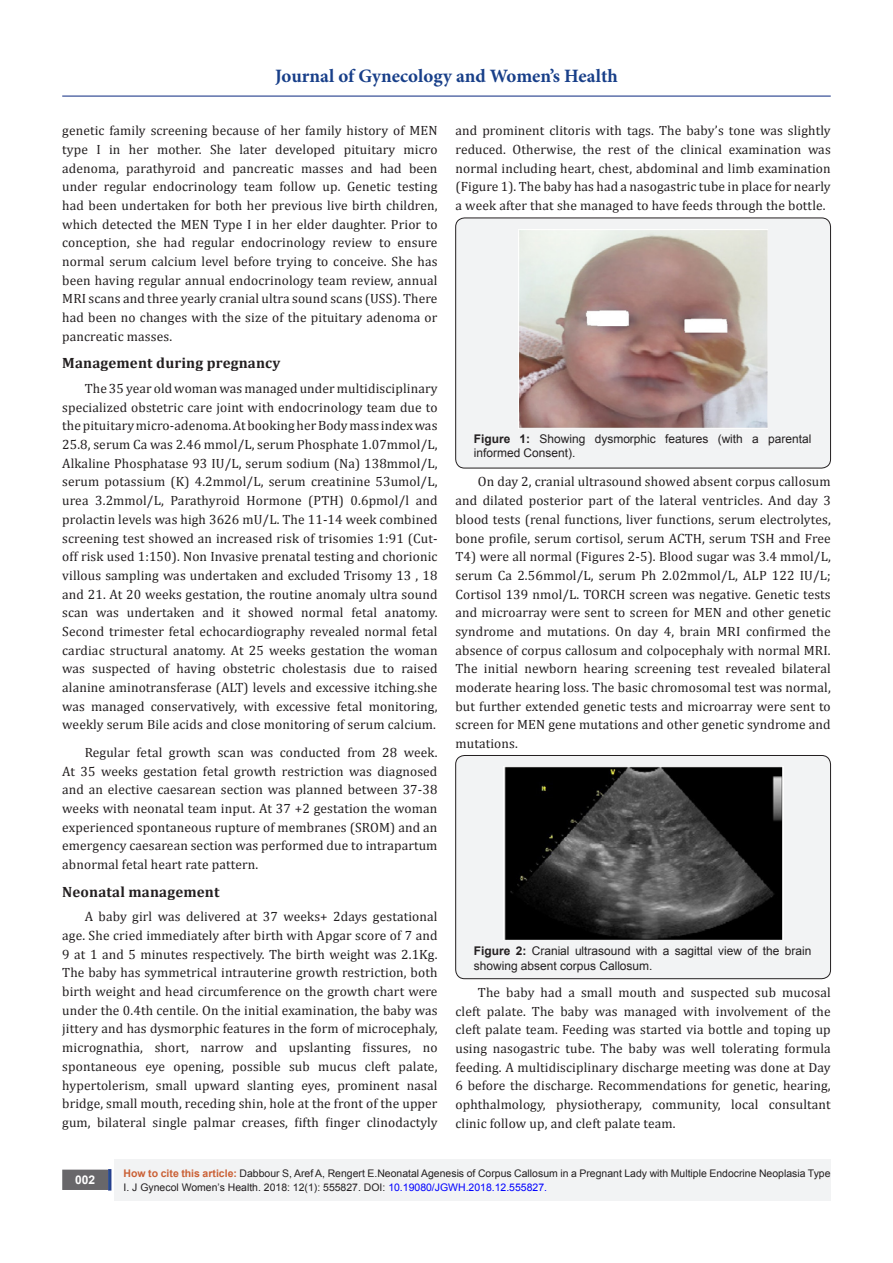
<style>
.page{position:relative;width:893px;height:1263px;background:#fff}
.page>*{position:absolute;margin:0;border:0;box-sizing:border-box;transform-origin:0 0}
.t1{font:700 18.9px "Minion Pro";color:#183f89}
.t2{font:700 15px "Cambria";letter-spacing:.01em;color:#231f20}
.t3{font:13.5px/18.8px "Cambria";letter-spacing:.01em;color:#231f20;text-align:justify}
.t4{font:12px/14.4px "Arial";color:#231f20}
.t5{font:700 12px "Arial";color:#fff}
.t6{font:10.5px/13.5px "Arial";color:#231f20}
.s1{font-weight:700}
.s2{font-weight:700;color:#ca6035}
.s3{color:#00f}
</style>
<div class="page">
<div style="left:115px;top:1160px;width:716px;height:41px;background:#f2f3f4"></div>
<div style="left:63px;top:1170px;width:44px;height:19px;background:#68676a"></div>
<div style="left:62px;top:1169px;width:46px;height:21px;border:2px solid #68676a"></div>
<div style="left:108px;top:1169px;width:3px;height:21px;background:#1c6d90;border:2px solid #253f8e"></div>
<hr style="left:62px;top:96px;width:769px;height:1px;background:#253f8e">
<div style="left:456px;top:218px;width:374px;height:250px;background:#f2f3f4;border-radius:9px"></div>
<div style="left:455px;top:218px;width:376px;height:250px;border:1px solid #231f20;border-radius:9px"></div>
<img style="left:518px;top:229px;width:250px;height:200px">
<div style="left:456px;top:755px;width:374px;height:224px;background:#f2f3f4;border-radius:9px"></div>
<div style="left:455px;top:755px;width:376px;height:224px;border:1px solid #231f20;border-radius:9px"></div>
<img style="left:504px;top:767px;width:279px;height:173px">
<h1 class="t1" style="left:275px;top:63px;width:344px">Journal of Gynecology and Women’s Health</h1>
<p class="t3" style="left:62px;top:121px;width:377px">genetic family screening because of her family history of MEN type I in her mother. She later developed pituitary micro adenoma, parathyroid and pancreatic masses and had been under regular endocrinology team follow up. Genetic testing had been undertaken for both her previous live birth children, which detected the MEN Type I in her elder daughter. Prior to conception, she had regular endocrinology review to ensure normal serum calcium level before trying to conceive. She has been having regular annual endocrinology team review, annual MRI scans and three yearly cranial ultra sound scans (USS). There had been no changes with the size of the pituitary adenoma or pancreatic masses.</p>
<p class="t2" style="left:62px;top:353px;width:220px">Management during pregnancy</p>
<p class="t3" style="left:62px;top:379px;width:377px;text-indent:22px">The 35 year old woman was managed under multidisciplinary specialized obstetric care joint with endocrinology team due to the pituitary micro-adenoma. At booking her Body mass index was 25.8, serum Ca was 2.46 mmol/L, serum Phosphate 1.07mmol/L, Alkaline Phosphatase 93 IU/L, serum sodium (Na) 138mmol/L, serum potassium (K) 4.2mmol/L, serum creatinine 53umol/L, urea 3.2mmol/L, Parathyroid Hormone (PTH) 0.6pmol/l and prolactin levels was high 3626 mU/L. The 11-14 week combined screening test showed an increased risk of trisomies 1:91 (Cut&shy;off risk used 1:150). Non Invasive prenatal testing and chorionic villous sampling was undertaken and excluded Trisomy 13 , 18 and 21. At 20 weeks gestation, the routine anomaly ultra sound scan was undertaken and it showed normal fetal anatomy.<br>Second trimester fetal echocardiography revealed normal fetal cardiac structural anatomy. At 25 weeks gestation the woman was suspected of having obstetric cholestasis due to raised alanine aminotransferase (ALT) levels and excessive itching.she was managed conservatively, with excessive fetal monitoring, weekly serum Bile acids and close monitoring of serum calcium.</p>
<p class="t3" style="left:62px;top:743px;width:377px;text-indent:22px">Regular fetal growth scan was conducted from 28 week.<br>At 35 weeks gestation fetal growth restriction was diagnosed and an elective caesarean section was planned between 37-38 weeks with neonatal team input. At 37 +2 gestation the woman experienced spontaneous rupture of membranes (SROM) and an emergency caesarean section was performed due to intrapartum abnormal fetal heart rate pattern.</p>
<p class="t2" style="left:62px;top:881px;width:159px">Neonatal management</p>
<p class="t3" style="left:62px;top:907px;width:377px;text-indent:22px">A baby girl was delivered at 37 weeks+ 2days gestational age. She cried immediately after birth with Apgar score of 7 and 9 at 1 and 5 minutes respectively. The birth weight was 2.1Kg.<br>The baby has symmetrical intrauterine growth restriction, both birth weight and head circumference on the growth chart were under the 0.4th centile. On the initial examination, the baby was jittery and has dysmorphic features in the form of microcephaly, micrognathia, short, narrow and upslanting fissures, no spontaneous eye opening, possible sub mucus cleft palate, hypertolerism, small upward slanting eyes, prominent nasal bridge, small mouth, receding shin, hole at the front of the upper gum, bilateral single palmar creases, fifth finger clinodactyly</p>
<p class="t3" style="left:455px;top:121px;width:377px">and prominent clitoris with tags. The baby’s tone was slightly reduced. Otherwise, the rest of the clinical examination was normal including heart, chest, abdominal and limb examination (Figure 1). The baby has had a nasogastric tube in place for nearly a week after that she managed to have feeds through the bottle.</p>
<p class="t4" style="left:474px;top:431px;width:339px"><span class="s1">Figure 1:</span> Showing dysmorphic features (with a parental informed Consent).</p>
<p class="t3" style="left:455px;top:472px;width:377px;text-indent:22px">On day 2, cranial ultrasound showed absent corpus callosum and dilated posterior part of the lateral ventricles. And day 3 blood tests (renal functions, liver functions, serum electrolytes, bone profile, serum cortisol, serum ACTH, serum TSH and Free T4) were all normal (Figures 2-5). Blood sugar was 3.4 mmol/L, serum Ca 2.56mmol/L, serum Ph 2.02mmol/L, ALP 122 IU/L; Cortisol 139 nmol/L. TORCH screen was negative. Genetic tests and microarray were sent to screen for MEN and other genetic syndrome and mutations. On day 4, brain MRI confirmed the absence of corpus callosum and colpocephaly with normal MRI.<br>The initial newborn hearing screening test revealed bilateral moderate hearing loss. The basic chromosomal test was normal, but further extended genetic tests and microarray were sent to screen for MEN gene mutations and other genetic syndrome and mutations.</p>
<p class="t4" style="left:474px;top:944px;width:339px"><span class="s1">Figure 2:</span> Cranial ultrasound with a sagittal view of the brain showing absent corpus Callosum.</p>
<p class="t3" style="left:455px;top:983px;width:377px;text-indent:22px">The baby had a small mouth and suspected sub mucosal cleft palate. The baby was managed with involvement of the cleft palate team. Feeding was started via bottle and toping up using nasogastric tube. The baby was well tolerating formula feeding. A multidisciplinary discharge meeting was done at Day 6 before the discharge. Recommendations for genetic, hearing, ophthalmology, physiotherapy, community, local consultant clinic follow up, and cleft palate team.</p>
<p class="t5" style="left:75px;top:1172px;width:22px">002</p>
<p class="t6" style="left:124px;top:1167px;width:708px"><span class="s2">How to cite this article:</span> Dabbour S, Aref A, Rengert E.Neonatal Agenesis of Corpus Callosum in a Pregnant Lady with Multiple Endocrine Neoplasia Type<br>I. J Gynecol Women’s Health. 2018: 12(1): 555827. DOI: <span class="s3">10.19080/JGWH.2018.12.555827.</span></p>
</div>
